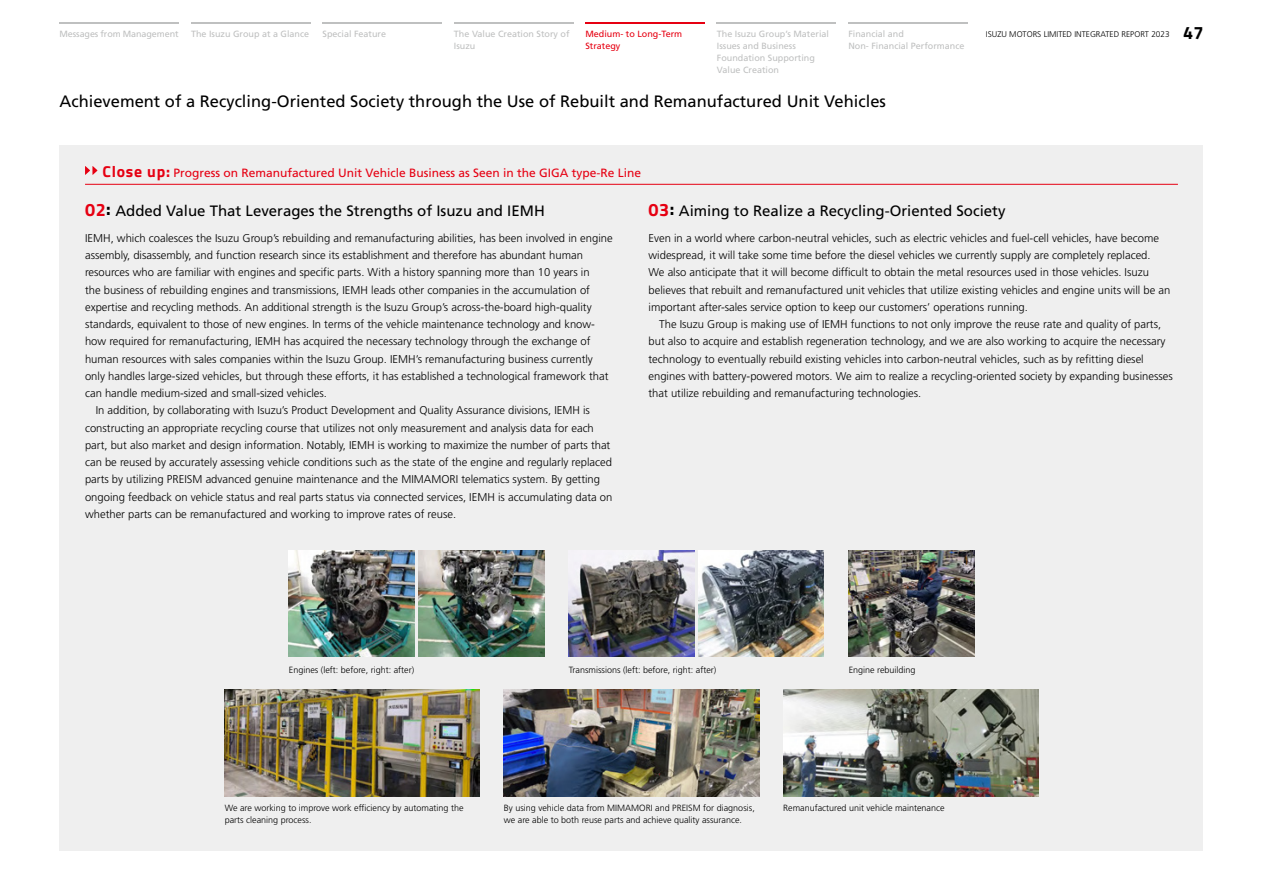
<style>
.page{position:relative;width:1263px;height:893px;background:#fff}
.page>*{position:absolute;margin:0;border:0;box-sizing:border-box;transform-origin:0 0}
.t1{font:16.5px "Frutiger LT Std";color:#000}
.t2{font:15px "Frutiger LT Std";color:#000}
.t3{font:12px "Frutiger LT Std";color:#e60012}
.t4{font:300 11.25px/17.2px "Frutiger LT Std";color:#000}
.t5{font:300 9px/12px "Frutiger LT Std";color:#000}
.t6{font:9px/12px "Frutiger LT Std";color:#bfc0c0}
.t7{font:9px/12px "Frutiger LT Std";color:#e60012}
.t8{font:300 8.25px "Frutiger LT Std";color:#000}
.s1{font-family:"Titillium Web";font-weight:700;font-size:18px}
.s2{font-family:"Titillium Web";font-weight:700;font-size:15.75px}
.s3{font-family:"Titillium Web";font-weight:700;font-size:18px;color:#e60012}
</style>
<div class="page">
<div style="left:60px;top:145px;width:1143px;height:705px;background:#efefef"></div>
<hr style="left:85px;top:184px;width:1093px;height:1px;background:#e60012">
<svg style="left:85px;top:166px;width:12px;height:9px"></svg>
<img style="left:419px;top:551px;width:125px;height:106px">
<img style="left:289px;top:551px;width:125px;height:106px">
<img style="left:849px;top:551px;width:125px;height:106px">
<img style="left:569px;top:551px;width:125px;height:106px">
<img style="left:699px;top:551px;width:125px;height:106px">
<img style="left:783px;top:690px;width:255px;height:106px">
<img style="left:225px;top:690px;width:255px;height:106px">
<img style="left:504px;top:690px;width:255px;height:106px">
<hr style="left:60px;top:22px;width:119px;height:1px;background:#bfc0c0">
<hr style="left:322px;top:22px;width:120px;height:1px;background:#bfc0c0">
<hr style="left:191px;top:22px;width:119px;height:1px;background:#bfc0c0">
<hr style="left:717px;top:22px;width:119px;height:1px;background:#bfc0c0">
<hr style="left:848px;top:22px;width:119px;height:1px;background:#bfc0c0">
<hr style="left:585px;top:22px;width:119px;height:1px;background:#e60012">
<hr style="left:454px;top:22px;width:119px;height:1px;background:#bfc0c0">
<p class="t6" style="left:60px;top:28px;width:121px">Messages from Management</p>
<p class="t6" style="left:191px;top:28px;width:120px">The Isuzu Group at a Glance</p>
<p class="t6" style="left:322px;top:28px;width:65px">Special Feature</p>
<p class="t6" style="left:717px;top:28px;width:114px">The Isuzu Group’s Material</p>
<p class="t8" style="left:986px;top:30px;width:219px">ISUZU MOTORS LIMITED INTEGRATED REPORT 2023 <span class="s1">47</span></p>
<p class="t6" style="left:717px;top:40px;width:100px">Issues and Business<br>Foundation Supporting<br>Value Creation</p>
<p class="t6" style="left:454px;top:28px;width:117px">The Value Creation Story of<br>Isuzu</p>
<p class="t7" style="left:585px;top:28px;width:98px">Medium- to Long-Term<br>Strategy</p>
<p class="t6" style="left:848px;top:28px;width:118px">Financial and<br>Non- Financial Performance</p>
<h1 class="t1" style="left:60px;top:92px;width:828px">Achievement of a Recycling-Oriented Society through the Use of Rebuilt and Remanufactured Unit Vehicles</h1>
<p class="t3" style="left:102px;top:165px;width:540px"><span class="s2">Close up:</span> Progress on Remanufactured Unit Vehicle Business as Seen in the GIGA type-Re Line</p>
<h2 class="t2" style="left:85px;top:202px;width:461px"><span class="s3">02</span><span class="s1">:</span> Added Value That Leverages the Strengths of Isuzu and IEMH</h2>
<p class="t4" style="left:85px;top:229px;width:529px">IEMH, which coalesces the Isuzu Group’s rebuilding and remanufacturing abilities, has been involved in engine</p>
<p class="t4" style="left:85px;top:247px;width:499px">assembly, disassembly, and function research since its establishment and therefore has abundant human</p>
<p class="t4" style="left:85px;top:264px;width:506px">resources who are familiar with engines and specific parts. With a history spanning more than 10 years in</p>
<p class="t4" style="left:85px;top:281px;width:506px">the business of rebuilding engines and transmissions, IEMH leads other companies in the accumulation of</p>
<p class="t4" style="left:85px;top:298px;width:508px">expertise and recycling methods. An additional strength is the Isuzu Group’s across-the-board high-quality</p>
<p class="t4" style="left:85px;top:316px;width:511px">standards, equivalent to those of new engines. In terms of the vehicle maintenance technology and know-</p>
<p class="t4" style="left:85px;top:333px;width:507px">how required for remanufacturing, IEMH has acquired the necessary technology through the exchange of</p>
<p class="t4" style="left:85px;top:350px;width:509px">human resources with sales companies within the Isuzu Group. IEMH’s remanufacturing business currently</p>
<p class="t4" style="left:85px;top:367px;width:525px">only handles large-sized vehicles, but through these efforts, it has established a technological framework that</p>
<p class="t4" style="left:85px;top:385px;width:243px">can handle medium-sized and small-sized vehicles.</p>
<p class="t4" style="left:96px;top:402px;width:496px">In addition, by collaborating with Isuzu’s Product Development and Quality Assurance divisions, IEMH is</p>
<p class="t4" style="left:85px;top:419px;width:510px">constructing an appropriate recycling course that utilizes not only measurement and analysis data for each</p>
<p class="t4" style="left:85px;top:436px;width:527px">part, but also market and design information. Notably, IEMH is working to maximize the number of parts that</p>
<p class="t4" style="left:85px;top:454px;width:528px">can be reused by accurately assessing vehicle conditions such as the state of the engine and regularly replaced</p>
<p class="t4" style="left:85px;top:471px;width:517px">parts by utilizing PREISM advanced genuine maintenance and the MIMAMORI telematics system. By getting</p>
<p class="t4" style="left:85px;top:488px;width:529px">ongoing feedback on vehicle status and real parts status via connected services, IEMH is accumulating data on</p>
<p class="t4" style="left:85px;top:505px;width:373px">whether parts can be remanufactured and working to improve rates of reuse.</p>
<h2 class="t2" style="left:648px;top:202px;width:359px"><span class="s3">03</span><span class="s1">:</span> Aiming to Realize a Recycling-Oriented Society</h2>
<p class="t4" style="left:648px;top:229px;width:523px">Even in a world where carbon-neutral vehicles, such as electric vehicles and fuel-cell vehicles, have become widespread, it will take some time before the diesel vehicles we currently supply are completely replaced.<br>We also anticipate that it will become difficult to obtain the metal resources used in those vehicles. Isuzu believes that rebuilt and remanufactured unit vehicles that utilize existing vehicles and engine units will be an important after-sales service option to keep our customers’ operations running.</p>
<p class="t4" style="left:648px;top:316px;width:526px;text-indent:11px">The Isuzu Group is making use of IEMH functions to not only improve the reuse rate and quality of parts, but also to acquire and establish regeneration technology, and we are also working to acquire the necessary technology to eventually rebuild existing vehicles into carbon-neutral vehicles, such as by refitting diesel engines with battery-powered motors. We aim to realize a recycling-oriented society by expanding businesses that utilize rebuilding and remanufacturing technologies.</p>
<p class="t5" style="left:289px;top:664px;width:127px">Engines (left: before, right: after)</p>
<p class="t5" style="left:569px;top:664px;width:149px">Transmissions (left: before, right: after)</p>
<p class="t5" style="left:849px;top:664px;width:68px">Engine rebuilding</p>
<p class="t5" style="left:225px;top:802px;width:240px">We are working to improve work efficiency by automating the</p>
<p class="t5" style="left:783px;top:802px;width:163px">Remanufactured unit vehicle maintenance</p>
<p class="t5" style="left:225px;top:814px;width:88px">parts cleaning process.</p>
<p class="t5" style="left:504px;top:802px;width:252px">By using vehicle data from MIMAMORI and PREISM for diagnosis, we are able to both reuse parts and achieve quality assurance.</p>
</div>
